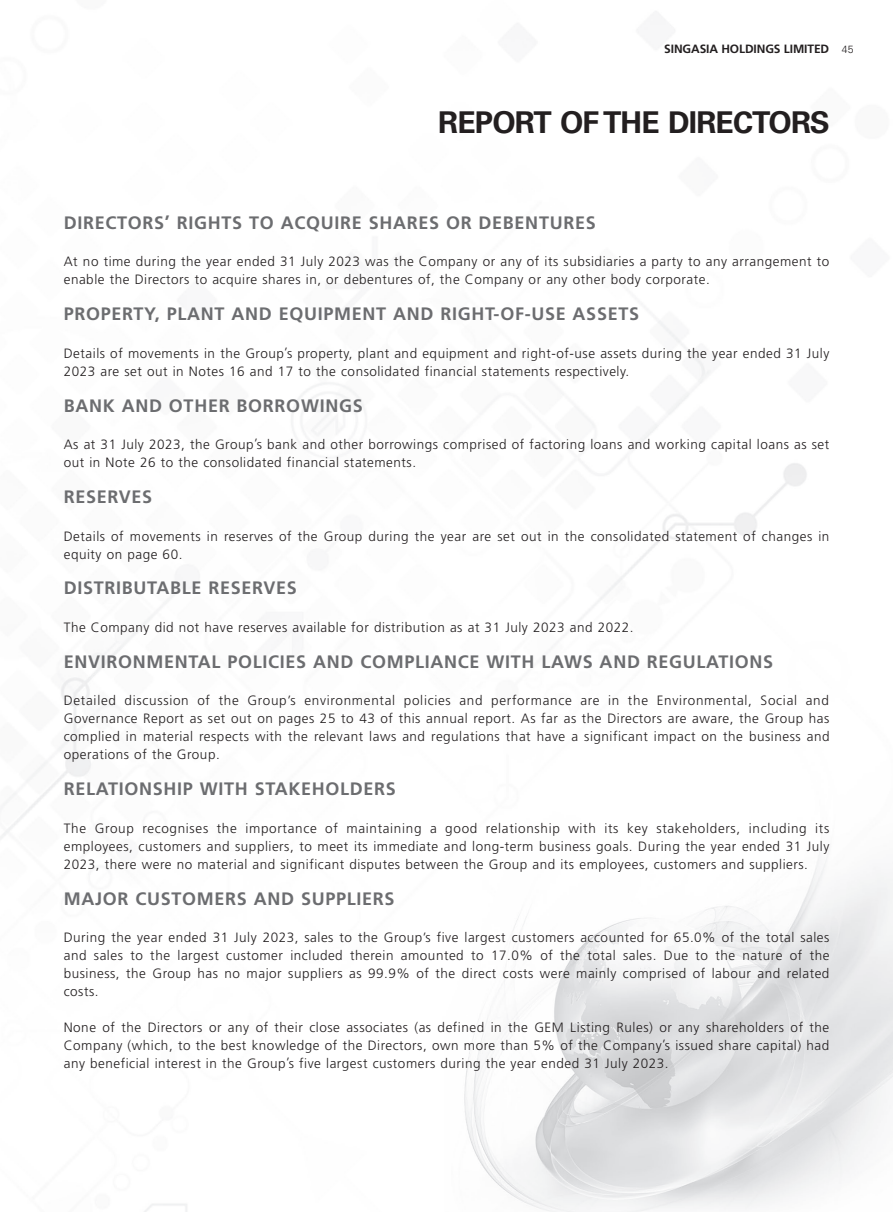
<style>
.page{position:relative;width:893px;height:1212px;background:#fff}
.page>*{position:absolute;margin:0;border:0;box-sizing:border-box;transform-origin:0 0}
.t1{font:700 30px "Univers LT Std";letter-spacing:-.03em;color:#231f20}
.t2{font:700 18px "Frutiger LT Std";letter-spacing:.04em;color:#6c6d70}
.t3{font:300 13.5px/18px "Frutiger LT Std";letter-spacing:.04em;color:#231f20}
.t4{font:700 12px "Frutiger LT Std";letter-spacing:-.01em;color:#231f20}
.t5{font:300 10.5px "Univers LT Std";color:#231f20}
</style>
<div class="page">
<img style="left:0;top:29px;width:893px;height:1183px">
<p class="t4" style="left:664px;top:42px;width:167px">SINGASIA HOLDINGS LIMITED</p>
<p class="t5" style="left:842px;top:43px;width:13px">45</p>
<h1 class="t1" style="left:438px;top:105px;width:393px">REPORT OF THE DIRECTORS</h1>
<h2 class="t2" style="left:64px;top:212px;width:533px">DIRECTORS’ RIGHTS TO ACQUIRE SHARES OR DEBENTURES</h2>
<p class="t3" style="left:64px;top:253px;width:767px">At no time during the year ended 31 July 2023 was the Company or any of its subsidiaries a party to any arrangement to enable the Directors to acquire shares in, or debentures of, the Company or any other body corporate.</p>
<h2 class="t2" style="left:64px;top:303px;width:577px">PROPERTY, PLANT AND EQUIPMENT AND RIGHT-OF-USE ASSETS</h2>
<p class="t3" style="left:64px;top:344px;width:767px">Details of movements in the Group’s property, plant and equipment and right-of-use assets during the year ended 31 July<br>2023 are set out in Notes 16 and 17 to the consolidated financial statements respectively.</p>
<h2 class="t2" style="left:64px;top:395px;width:300px">BANK AND OTHER BORROWINGS</h2>
<p class="t3" style="left:64px;top:436px;width:767px">As at 31 July 2023, the Group’s bank and other borrowings comprised of factoring loans and working capital loans as set out in Note 26 to the consolidated financial statements.</p>
<h2 class="t2" style="left:64px;top:486px;width:90px">RESERVES</h2>
<p class="t3" style="left:64px;top:527px;width:767px">Details of movements in reserves of the Group during the year are set out in the consolidated statement of changes in equity on page 60.</p>
<h2 class="t2" style="left:64px;top:578px;width:235px">DISTRIBUTABLE RESERVES</h2>
<p class="t3" style="left:64px;top:618px;width:571px">The Company did not have reserves available for distribution as at 31 July 2023 and 2022.</p>
<h2 class="t2" style="left:64px;top:651px;width:711px">ENVIRONMENTAL POLICIES AND COMPLIANCE WITH LAWS AND REGULATIONS</h2>
<p class="t3" style="left:64px;top:692px;width:767px;text-align:justify">Detailed discussion of the Group’s environmental policies and performance are in the Environmental, Social and Governance Report as set out on pages 25 to 43 of this annual report. As far as the Directors are aware, the Group has complied in material respects with the relevant laws and regulations that have a significant impact on the business and operations of the Group.</p>
<h2 class="t2" style="left:64px;top:778px;width:334px">RELATIONSHIP WITH STAKEHOLDERS</h2>
<p class="t3" style="left:64px;top:819px;width:767px;text-align:justify">The Group recognises the importance of maintaining a good relationship with its key stakeholders, including its employees, customers and suppliers, to meet its immediate and long-term business goals. During the year ended 31 July 2023, there were no material and significant disputes between the Group and its employees, customers and suppliers.</p>
<h2 class="t2" style="left:64px;top:888px;width:332px">MAJOR CUSTOMERS AND SUPPLIERS</h2>
<p class="t3" style="left:64px;top:929px;width:767px;text-align:justify">During the year ended 31 July 2023, sales to the Group’s five largest customers accounted for 65.0% of the total sales and sales to the largest customer included therein amounted to 17.0% of the total sales. Due to the nature of the business, the Group has no major suppliers as 99.9% of the direct costs were mainly comprised of labour and related costs.</p>
<p class="t3" style="left:64px;top:1019px;width:767px;text-align:justify">None of the Directors or any of their close associates (as defined in the GEM Listing Rules) or any shareholders of the Company (which, to the best knowledge of the Directors, own more than 5% of the Company’s issued share capital) had any beneficial interest in the Group’s five largest customers during the year ended 31 July 2023.</p>
</div>
